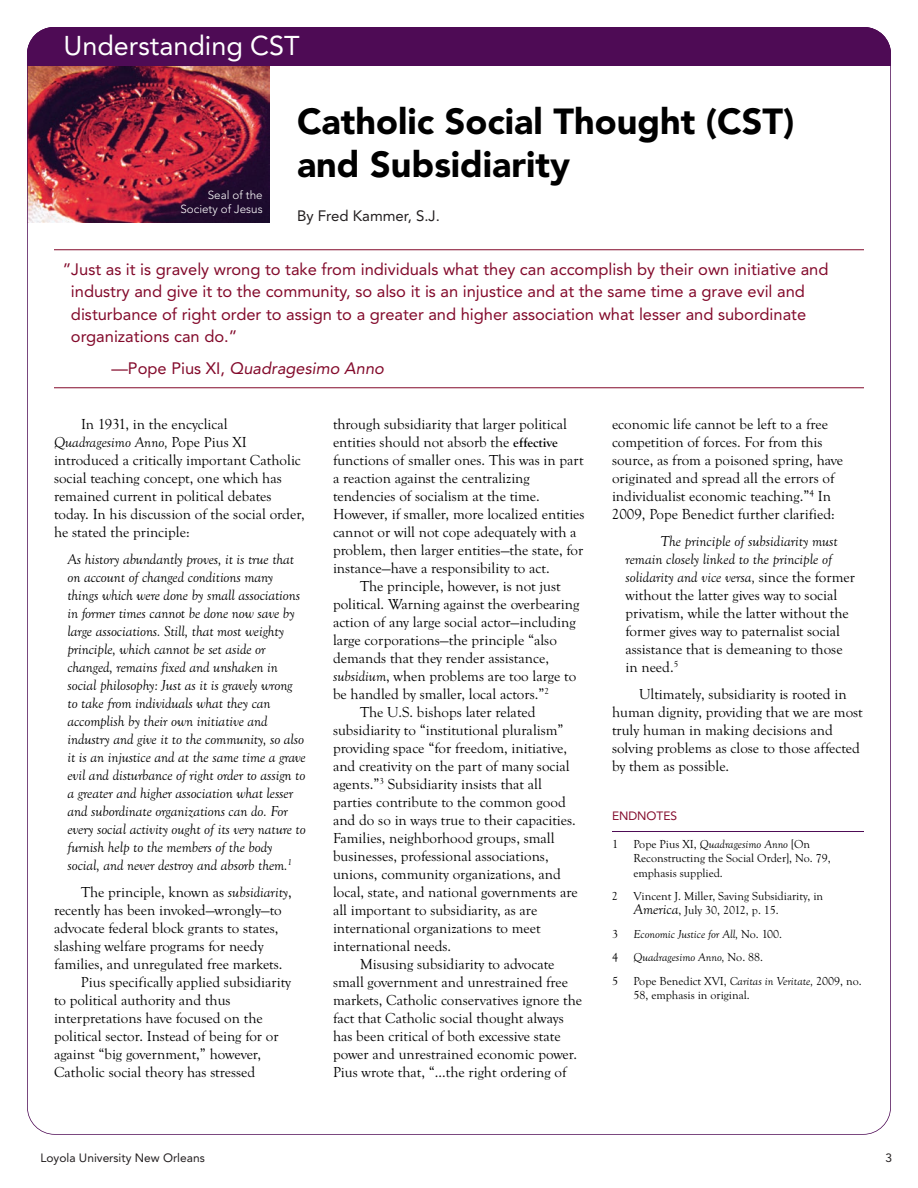
<style>
.page{position:relative;width:918px;height:1188px;background:#fff}
.page>*{position:absolute;margin:0;border:0;box-sizing:border-box;transform-origin:0 0}
.t1{font:900 36px/43.2px "Avenir";color:#000}
.t2{font:27px "Avenir";color:#fff}
.t3{font:16.5px/22.5px "Avenir";color:#830a2b}
.t4{font:italic 16.5px "Avenir";color:#830a2b}
.t5{font:15px/18px "Goudy Old Style T";color:#000}
.t6{font:italic 15px/18px "Goudy Old Style T";letter-spacing:-.005em;color:#000}
.t7{font:15px "Avenir";color:#231f20}
.t8{font:12px/14.4px "Goudy Old Style T";color:#000}
.t9{font:italic 12px "Goudy Old Style T";color:#000}
.t10{font:12px "Avenir";color:#231f20}
.t11{font:12px "Avenir";color:#830a2b}
.t12{font:300 11.7px/14px "Avenir";color:#fff;text-align:right}
.s1{font-style:normal}
.s2{font-style:italic}
.s3{font-weight:700;font-size:13.5px}
.s4{font-style:italic;font-size:15px}
</style>
<div class="page">
<img style="left:30px;top:66px;width:240px;height:157px">
<div style="left:27px;top:27px;width:864px;height:39px;background:#4e0b55"></div>
<hr style="left:612px;top:831px;width:252px;height:1px;background:#4e0b55">
<hr style="left:54px;top:249px;width:810px;height:1px;background:#830a2b">
<hr style="left:54px;top:388px;width:810px;height:1px;background:#830a2b">
<h2 class="t2" style="left:64px;top:34px;width:238px">Understanding CST</h2>
<p class="t12" style="left:180px;top:189px;width:84px">Seal of the<br>Society of Jesus</p>
<h1 class="t1" style="left:297px;top:103px;width:499px">Catholic Social Thought (CST) and Subsidiarity</h1>
<p class="t7" style="left:297px;top:209px;width:144px">By Fred Kammer, S.J.</p>
<p class="t3" style="left:71px;top:259px;width:759px;text-indent:-8px">”Just as it is gravely wrong to take from individuals what they can accomplish by their own initiative and industry and give it to the community, so also it is an injustice and at the same time a grave evil and disturbance of right order to assign to a greater and higher association what lesser and subordinate organizations can do.”</p>
<p class="t4" style="left:111px;top:358px;width:274px"><span class="s1">—Pope Pius XI,</span> Quadragesimo Anno</p>
<p class="t5" style="left:54px;top:415px;width:252px;text-indent:27px">In 1931, in the encyclical <span class="s2">Quadragesimo Anno,</span> Pope Pius XI introduced a critically important Catholic social teaching concept, one which has remained current in political debates today. In his discussion of the social order, he stated the principle:</p>
<p class="t6" style="left:68px;top:550px;width:240px">As history abundantly proves, it is true that on account of changed conditions many things which were done by small associations in former times cannot be done now save by large associations. Still, that most weighty principle, which cannot be set aside or changed, remains fixed and unshaken in social philosophy: Just as it is gravely wrong to take from individuals what they can accomplish by their own initiative and industry and give it to the community, so also it is an injustice and at the same time a grave evil and disturbance of right order to assign to a greater and higher association what lesser and subordinate organizations can do. For every social activity ought of its very nature to furnish help to the members of the body social, and never destroy and absorb them.<sup>1</sup></p>
<p class="t5" style="left:81px;top:883px;width:212px">The principle, known as <span class="s2">subsidiarity</span>,</p>
<p class="t5" style="left:54px;top:901px;width:229px">recently has been invoked—wrongly—to</p>
<p class="t5" style="left:54px;top:919px;width:226px">advocate federal block grants to states,</p>
<p class="t5" style="left:54px;top:937px;width:211px">slashing welfare programs for needy</p>
<p class="t5" style="left:54px;top:955px;width:230px">families, and unregulated free markets.</p>
<p class="t5" style="left:81px;top:973px;width:212px">Pius specifically applied subsidiarity</p>
<p class="t5" style="left:54px;top:991px;width:178px">to political authority and thus</p>
<p class="t5" style="left:54px;top:1009px;width:210px">interpretations have focused on the</p>
<p class="t5" style="left:54px;top:1027px;width:226px">political sector. Instead of being for or</p>
<p class="t5" style="left:54px;top:1045px;width:209px">against “big government,” however,</p>
<p class="t5" style="left:54px;top:1063px;width:203px">Catholic social theory has stressed</p>
<p class="t5" style="left:333px;top:415px;width:235px">through subsidiarity that larger political</p>
<p class="t5" style="left:333px;top:433px;width:226px">entities should not absorb the <span class="s3">effective</span></p>
<p class="t5" style="left:333px;top:451px;width:252px">functions of smaller ones. This was in part</p>
<p class="t5" style="left:333px;top:469px;width:198px">a reaction against the centralizing</p>
<p class="t5" style="left:333px;top:487px;width:208px">tendencies of socialism at the time.</p>
<p class="t5" style="left:333px;top:505px;width:253px">However, if smaller, more localized entities</p>
<p class="t5" style="left:333px;top:523px;width:245px">cannot or will not cope adequately with a</p>
<p class="t5" style="left:333px;top:541px;width:252px">problem, then larger entities—the state, for</p>
<p class="t5" style="left:333px;top:559px;width:218px">instance—have a responsibility to act.</p>
<p class="t5" style="left:360px;top:577px;width:202px">The principle, however, is not just</p>
<p class="t5" style="left:333px;top:595px;width:248px">political. Warning against the overbearing</p>
<p class="t5" style="left:333px;top:613px;width:244px">action of any large social actor—including</p>
<p class="t5" style="left:333px;top:631px;width:225px">large corporations—the principle “also</p>
<p class="t5" style="left:333px;top:649px;width:218px">demands that they render assistance,</p>
<p class="t5" style="left:333px;top:667px;width:245px"><span class="s2">subsidium</span>, when problems are too large to</p>
<p class="t5" style="left:333px;top:685px;width:218px">be handled by smaller, local actors.”<sup>2</sup></p>
<p class="t5" style="left:360px;top:703px;width:177px">The U.S. bishops later related</p>
<p class="t5" style="left:333px;top:721px;width:232px">subsidiarity to “institutional pluralism”</p>
<p class="t5" style="left:333px;top:739px;width:235px">providing space “for freedom, initiative,</p>
<p class="t5" style="left:333px;top:757px;width:238px">and creativity on the part of many social</p>
<p class="t5" style="left:333px;top:775px;width:210px">agents.”<sup>3</sup> Subsidiarity insists that all</p>
<p class="t5" style="left:333px;top:793px;width:234px">parties contribute to the common good</p>
<p class="t5" style="left:333px;top:811px;width:244px">and do so in ways true to their capacities.</p>
<p class="t5" style="left:333px;top:829px;width:223px">Families, neighborhood groups, small</p>
<p class="t5" style="left:333px;top:847px;width:217px">businesses, professional associations,</p>
<p class="t5" style="left:333px;top:865px;width:229px">unions, community organizations, and</p>
<p class="t5" style="left:333px;top:883px;width:246px">local, state, and national governments are</p>
<p class="t5" style="left:333px;top:901px;width:206px">all important to subsidiarity, as are</p>
<p class="t5" style="left:333px;top:919px;width:209px">international organizations to meet</p>
<p class="t5" style="left:333px;top:937px;width:120px">international needs.</p>
<p class="t5" style="left:360px;top:955px;width:196px">Misusing subsidiarity to advocate</p>
<p class="t5" style="left:333px;top:973px;width:237px">small government and unrestrained free</p>
<p class="t5" style="left:333px;top:991px;width:251px">markets, Catholic conservatives ignore the</p>
<p class="t5" style="left:333px;top:1009px;width:232px">fact that Catholic social thought always</p>
<p class="t5" style="left:333px;top:1027px;width:229px">has been critical of both excessive state</p>
<p class="t5" style="left:333px;top:1045px;width:246px">power and unrestrained economic power.</p>
<p class="t5" style="left:333px;top:1063px;width:235px">Pius wrote that, “…the right ordering of</p>
<p class="t5" style="left:612px;top:415px;width:233px">economic life cannot be left to a free competition of forces. For from this source, as from a poisoned spring, have originated and spread all the errors of individualist economic teaching.”<sup>4</sup> In 2009, Pope Benedict further clarified:</p>
<p class="t5" style="left:625px;top:532px;width:231px;text-indent:35px"><span class="s2">The principle of subsidiarity must remain closely linked to the principle of solidarity and vice versa,</span> since the former without the latter gives way to social privatism, while the latter without the former gives way to paternalist social assistance that is demeaning to those in need.<sup>5</sup></p>
<p class="t5" style="left:612px;top:685px;width:252px;text-indent:27px">Ultimately, subsidiarity is rooted in human dignity, providing that we are most truly human in making decisions and solving problems as close to those affected by them as possible.</p>
<p class="t11" style="left:612px;top:811px;width:67px">ENDNOTES</p>
<p class="t8" style="left:612px;top:836px;width:7px">1</p>
<p class="t8" style="left:634px;top:836px;width:199px">Pope Pius XI, <span class="s2">Quadragesimo Anno</span> [On<br>Reconstructing the Social Order], No. 79, emphasis supplied.</p>
<p class="t8" style="left:612px;top:889px;width:7px">2</p>
<p class="t8" style="left:634px;top:889px;width:191px">Vincent J. Miller, Saving Subsidiarity, in<br><span class="s4">America</span>, July 30, 2012, p. 15.</p>
<p class="t8" style="left:612px;top:926px;width:7px">3</p>
<p class="t9" style="left:634px;top:927px;width:150px">Economic Justice for All, <span class="s1">No. 100.</span></p>
<p class="t8" style="left:612px;top:950px;width:7px">4</p>
<p class="t9" style="left:634px;top:950px;width:131px">Quadragesimo Anno, <span class="s1">No. 88.</span></p>
<p class="t8" style="left:612px;top:973px;width:7px">5</p>
<p class="t8" style="left:634px;top:973px;width:230px">Pope Benedict XVI, <span class="s2">Caritas in Veritate,</span> 2009, no.<br>58, emphasis in original.</p>
<p class="t10" style="left:40px;top:1153px;width:166px">Loyola University New Orleans</p>
<p class="t10" style="left:885px;top:1153px;width:8px">3</p>
</div>
